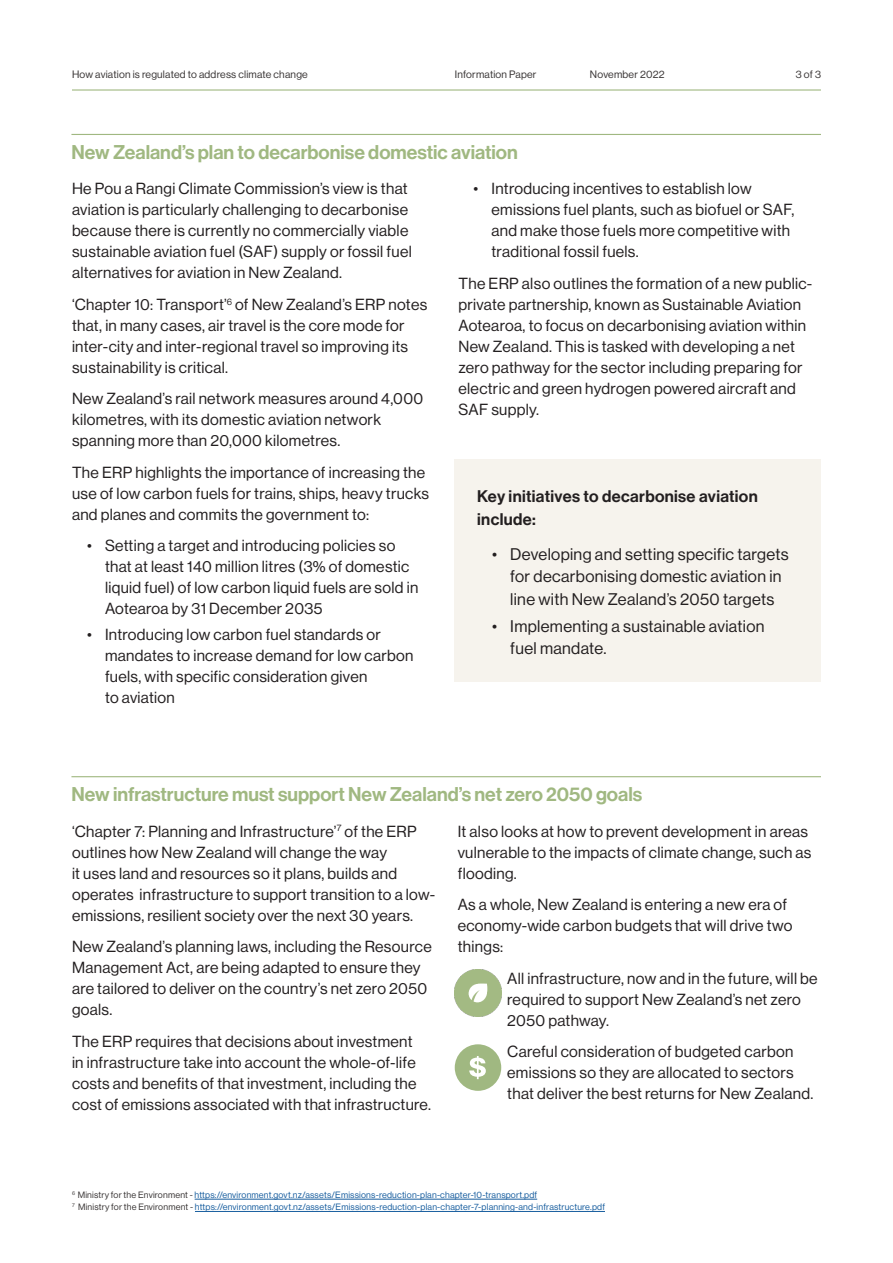
<style>
.page{position:relative;width:893px;height:1263px;background:#fff}
.page>*{position:absolute;margin:0;border:0;box-sizing:border-box;transform-origin:0 0}
.Subheadings{font:19.5px "N Haas Grotesk DS Pro 65 Md";color:#a0b881}
.t1{font:16.5px/22.5px "N Haas Grotesk DS Pro 55 Rg";letter-spacing:.02em;color:#231f20}
.Body{font:16.5px/22.5px "N Haas Grotesk DS Pro 65 Md";letter-spacing:.02em;color:#231f20}
.Body-2{font:15.75px/21px "N Haas Grotesk DS Pro 55 Rg";letter-spacing:.02em;color:#231f20}
.Body-3{font:10.5px "N Haas Grotesk DS Pro 55 Rg";letter-spacing:.02em;color:#393535}
.Body-4{font:9px "N Haas Grotesk DS Pro 55 Rg";letter-spacing:.02em;color:#175d9e}
.s1{color:#393535}
</style>
<div class="page">
<hr style="left:72px;top:89px;width:749px;height:2px;background:#a0b881">
<hr style="left:195px;top:1199px;width:342px;height:1px;background:#175d9e">
<hr style="left:195px;top:1211px;width:410px;height:1px;background:#175d9e">
<div style="left:455px;top:460px;width:366px;height:222px;background:#f5f2ec"></div>
<hr style="left:71px;top:134px;width:750px;height:1px;background:#a0b881">
<hr style="left:71px;top:776px;width:750px;height:1px;background:#a0b881">
<img style="left:455px;top:970px;width:46px;height:46px">
<div style="left:455px;top:1044px;width:46px;height:47px;background:#a0b881;border-radius:50%"></div>
<svg style="left:469px;top:1056px;width:17px;height:23px"></svg>
<p class="Body-3" style="left:72px;top:68px;width:237px">How aviation is regulated to address climate change</p>
<p class="Body-3" style="left:455px;top:68px;width:83px">Information Paper</p>
<p class="Body-3" style="left:590px;top:68px;width:76px">November 2022</p>
<p class="Subheadings" style="left:71px;top:141px;width:448px">New Zealand’s plan to decarbonise domestic aviation</p>
<p class="Body-3" style="left:796px;top:68px;width:27px">3 of 3</p>
<p class="Body-2" style="left:72px;top:178px;width:341px">He Pou a Rangi Climate Commission’s view is that aviation is particularly challenging to decarbonise because there is currently no commercially viable sustainable aviation fuel (SAF) supply or fossil fuel alternatives for aviation in New Zealand.</p>
<p class="Body-2" style="left:72px;top:294px;width:357px">‘Chapter 10: Transport’<sup>6</sup> of New Zealand’s ERP notes that, in many cases, air travel is the core mode for inter-city and inter-regional travel so improving its sustainability is critical.</p>
<p class="Body-2" style="left:72px;top:388px;width:353px">New Zealand’s rail network measures around 4,000 kilometres, with its domestic aviation network spanning more than 20,000 kilometres.</p>
<p class="Body-2" style="left:72px;top:462px;width:358px">The ERP highlights the importance of increasing the use of low carbon fuels for trains, ships, heavy trucks and planes and commits the government to:</p>
<p class="Body-2" style="left:105px;top:535px;width:315px;text-indent:-18px">• Setting a target and introducing policies so that at least 140 million litres (3% of domestic liquid fuel) of low carbon liquid fuels are sold in Aotearoa by 31 December 2035</p>
<p class="Body-2" style="left:105px;top:624px;width:310px;text-indent:-18px">• Introducing low carbon fuel standards or mandates to increase demand for low carbon fuels, with specific consideration given<br>to aviation</p>
<p class="Body-2" style="left:491px;top:178px;width:304px;text-indent:-18px">• Introducing incentives to establish low emissions fuel plants, such as biofuel or SAF, and make those fuels more competitive with traditional fossil fuels.</p>
<p class="Body-2" style="left:458px;top:273px;width:355px">The ERP also outlines the formation of a new public&shy;private partnership, known as Sustainable Aviation Aotearoa, to focus on decarbonising aviation within New Zealand. This is tasked with developing a net zero pathway for the sector including preparing for electric and green hydrogen powered aircraft and SAF supply.</p>
<p class="Body" style="left:477px;top:485px;width:282px">Key initiatives to decarbonise aviation include:</p>
<p class="t1" style="left:510px;top:543px;width:280px;text-indent:-18px">• Developing and setting specific targets for decarbonising domestic aviation in line with New Zealand’s 2050 targets</p>
<p class="t1" style="left:510px;top:615px;width:256px;text-indent:-18px">• Implementing a sustainable aviation fuel mandate.</p>
<p class="Subheadings" style="left:71px;top:783px;width:572px">New infrastructure must support New Zealand’s net zero 2050 goals</p>
<p class="Body-2" style="left:72px;top:821px;width:365px">‘Chapter 7: Planning and Infrastructure’<sup>7</sup> of the ERP outlines how New Zealand will change the way<br>it uses land and resources so it plans, builds and operates infrastructure to support transition to a low&shy;emissions, resilient society over the next 30 years.</p>
<p class="Body-2" style="left:72px;top:936px;width:361px">New Zealand’s planning laws, including the Resource Management Act, are being adapted to ensure they are tailored to deliver on the country’s net zero 2050 goals.</p>
<p class="Body-2" style="left:72px;top:1031px;width:361px">The ERP requires that decisions about investment<br>in infrastructure take into account the whole-of-life costs and benefits of that investment, including the cost of emissions associated with that infrastructure.</p>
<p class="Body-2" style="left:458px;top:821px;width:355px">It also looks at how to prevent development in areas vulnerable to the impacts of climate change, such as flooding.</p>
<p class="Body-2" style="left:458px;top:894px;width:336px">As a whole, New Zealand is entering a new era of economy-wide carbon budgets that will drive two things:</p>
<p class="Body-2" style="left:507px;top:968px;width:312px">All infrastructure, now and in the future, will be required to support New Zealand’s net zero<br>2050 pathway.</p>
<p class="Body-2" style="left:507px;top:1041px;width:308px">Careful consideration of budgeted carbon emissions so they are allocated to sectors that deliver the best returns for New Zealand.</p>
<p class="Body-4" style="left:72px;top:1190px;width:467px"><sup>6</sup> <span class="s1">Ministry for the Environment -</span> https://environment.govt.nz/assets/Emissions-reduction-plan-chapter-10-transport.pdf</p>
<p class="Body-4" style="left:72px;top:1202px;width:534px"><sup>7</sup> <span class="s1">Ministry for the Environment -</span> https://environment.govt.nz/assets/Emissions-reduction-plan-chapter-7-planning-and-infrastructure.pdf</p>
</div>
